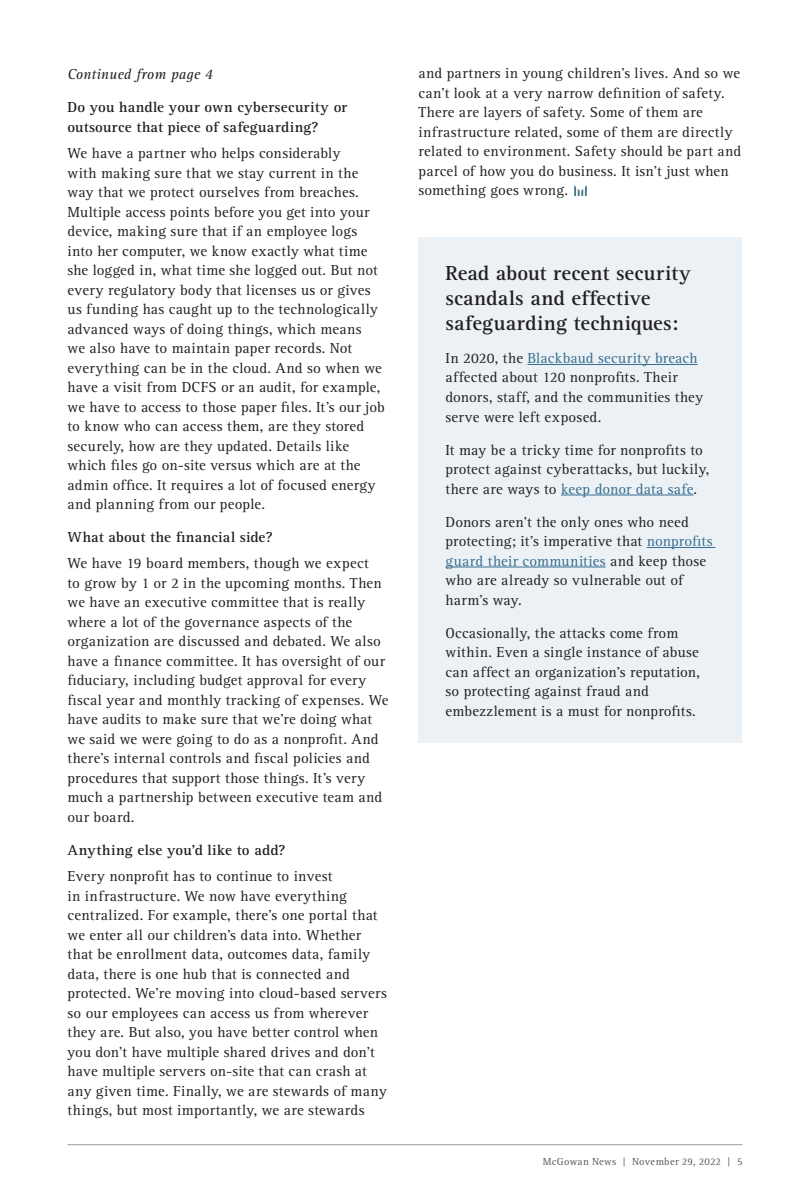
<style>
.page{position:relative;width:810px;height:1188px;background:#fff}
.page>*{position:absolute;margin:0;border:0;box-sizing:border-box;transform-origin:0 0}
.Body_Copy{font:700 21px/25.2px "Rotis Serif";letter-spacing:.01em;color:#231f20}
.Body_Copy-2{font:15px/19.5px "Rotis Serif";letter-spacing:.015em;color:#231f20}
.Body_Copy-3{font:700 15px/19.5px "Rotis Serif";letter-spacing:.015em;color:#231f20}
.Body_Copy-4{font:italic 15px "Rotis Serif";letter-spacing:.01em;color:#231f20}
.Body_Copy-5{font:10.5px "Rotis Serif";letter-spacing:.025em;color:#57585a}
.s1{color:#386e8f}
</style>
<div class="page">
<svg style="left:574px;top:185px;width:13px;height:11px"></svg>
<hr style="left:68px;top:1144px;width:674px;height:1px;background:#9b9b9b">
<div style="left:418px;top:237px;width:324px;height:505px;background:#ebf1f5"></div>
<hr style="left:527px;top:364px;width:171px;height:1px;background:#386e8f">
<hr style="left:561px;top:495px;width:133px;height:1px;background:#386e8f">
<hr style="left:647px;top:547px;width:69px;height:1px;background:#386e8f">
<hr style="left:446px;top:567px;width:160px;height:1px;background:#386e8f">
<p class="Body_Copy-4" style="left:68px;top:66px;width:147px">Continued from page 4</p>
<p class="Body_Copy-3" style="left:68px;top:98px;width:281px">Do you handle your own cybersecurity or outsource that piece of safeguarding?</p>
<p class="Body_Copy-2" style="left:68px;top:144px;width:319px">We have a partner who helps considerably<br>with making sure that we stay current in the way that we protect ourselves from breaches.<br>Multiple access points before you get into your device, making sure that if an employee logs into her computer, we know exactly what time she logged in, what time she logged out. But not every regulatory body that licenses us or gives us funding has caught up to the technologically advanced ways of doing things, which means<br>we also have to maintain paper records. Not everything can be in the cloud. And so when we have a visit from DCFS or an audit, for example, we have to access to those paper files. It’s our job to know who can access them, are they stored securely, how are they updated. Details like which files go on-site versus which are at the admin office. It requires a lot of focused energy and planning from our people.</p>
<p class="Body_Copy-3" style="left:68px;top:528px;width:207px">What about the financial side?</p>
<p class="Body_Copy-2" style="left:68px;top:554px;width:323px">We have 19 board members, though we expect<br>to grow by 1 or 2 in the upcoming months. Then we have an executive committee that is really where a lot of the governance aspects of the organization are discussed and debated. We also have a finance committee. It has oversight of our fiduciary, including budget approval for every fiscal year and monthly tracking of expenses. We have audits to make sure that we’re doing what we said we were going to do as a nonprofit. And there’s internal controls and fiscal policies and procedures that support those things. It’s very much a partnership between executive team and our board.</p>
<p class="Body_Copy-3" style="left:68px;top:841px;width:220px">Anything else you’d like to add?</p>
<p class="Body_Copy-2" style="left:68px;top:867px;width:321px">Every nonprofit has to continue to invest<br>in infrastructure. We now have everything centralized. For example, there’s one portal that we enter all our children’s data into. Whether that be enrollment data, outcomes data, family data, there is one hub that is connected and protected. We’re moving into cloud-based servers so our employees can access us from wherever they are. But also, you have better control when you don’t have multiple shared drives and don’t have multiple servers on-site that can crash at any given time. Finally, we are stewards of many things, but most importantly, we are stewards</p>
<p class="Body_Copy-2" style="left:418px;top:64px;width:324px">and partners in young children’s lives. And so we can’t look at a very narrow definition of safety.<br>There are layers of safety. Some of them are infrastructure related, some of them are directly related to environment. Safety should be part and parcel of how you do business. It isn’t just when something goes wrong.</p>
<p class="Body_Copy" style="left:446px;top:260px;width:247px">Read about recent security scandals and effective safeguarding techniques:</p>
<p class="Body_Copy-2" style="left:446px;top:349px;width:259px">In 2020, the <span class="s1">Blackbaud security breach </span>affected about 120 nonprofits. Their donors, staff, and the communities they serve were left exposed.</p>
<p class="Body_Copy-2" style="left:446px;top:440px;width:265px">It may be a tricky time for nonprofits to protect against cyberattacks, but luckily, there are ways to <span class="s1">keep donor data safe</span>.</p>
<p class="Body_Copy-2" style="left:446px;top:512px;width:269px">Donors aren’t the only ones who need protecting; it’s imperative that <span class="s1">nonprofits guard their communities</span> and keep those who are already so vulnerable out of harm’s way.</p>
<p class="Body_Copy-2" style="left:446px;top:623px;width:256px">Occasionally, the attacks come from within. Even a single instance of abuse can affect an organization’s reputation, so protecting against fraud and embezzlement is a must for nonprofits.</p>
<p class="Body_Copy-5" style="left:543px;top:1156px;width:201px">McGowan News | November 29, 2022 | 5</p>
</div>
